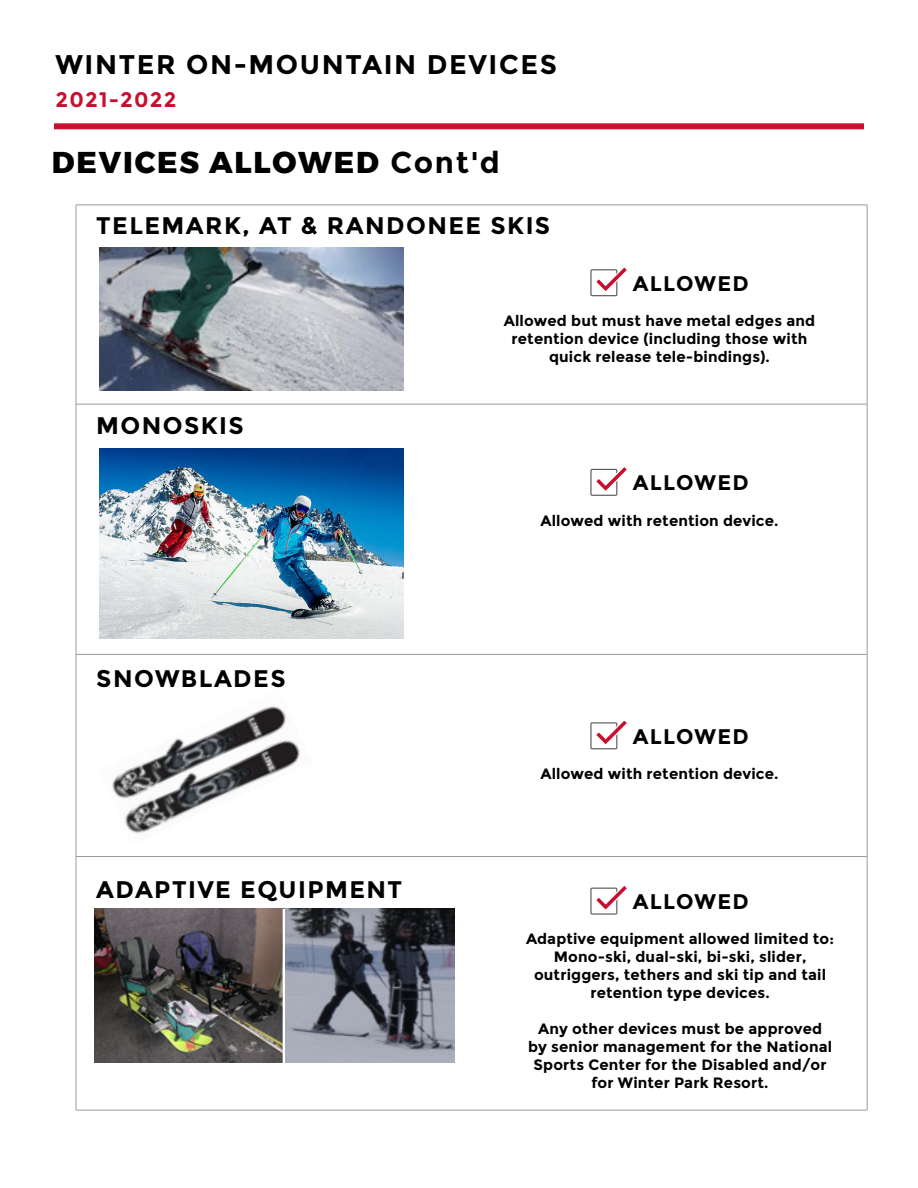
<style>
.page{position:relative;width:918px;height:1188px;background:#fff}
.page>*{position:absolute;margin:0;border:0;box-sizing:border-box;transform-origin:0 0}
.t1{font:800 30px "Montserrat";letter-spacing:.06em;color:#000}
.t2{font:700 27px "Montserrat";letter-spacing:.06em;color:#000}
.t3{font:700 24px "Montserrat";letter-spacing:.06em;color:#000}
.t4{font:700 21.15px "Montserrat";letter-spacing:.06em;color:#000}
.t5{font:700 21px "Montserrat";letter-spacing:.06em;color:#c8102e}
.t6{font:700 15px/18px "Montserrat";letter-spacing:.01em;color:#000;text-align:center}
.s1{font-weight:700}
</style>
<div class="page">
<div style="left:54px;top:123px;width:810px;height:6px;background:#c8102e"></div>
<hr style="left:76px;top:404px;width:791px;height:1px;background:#000">
<hr style="left:76px;top:654px;width:791px;height:1px;background:#000">
<hr style="left:76px;top:856px;width:791px;height:1px;background:#000">
<hr style="left:76px;top:1110px;width:791px;height:1px;background:#000">
<hr style="left:76px;top:205px;width:791px;height:1px;background:#000">
<hr style="left:76px;top:205px;width:1px;height:905px;background:#000">
<hr style="left:867px;top:205px;width:1px;height:905px;background:#000">
<div style="left:590px;top:269px;width:27px;height:27px;border:1px solid #5b5b5b"></div>
<svg style="left:594px;top:267px;width:33px;height:27px"></svg>
<img style="left:99px;top:248px;width:305px;height:142px">
<div style="left:590px;top:469px;width:27px;height:27px;border:1px solid #5b5b5b"></div>
<svg style="left:594px;top:467px;width:33px;height:26px"></svg>
<img style="left:99px;top:449px;width:305px;height:190px">
<div style="left:590px;top:722px;width:27px;height:27px;border:1px solid #5b5b5b"></div>
<svg style="left:594px;top:721px;width:33px;height:26px"></svg>
<img style="left:112px;top:706px;width:188px;height:128px">
<div style="left:590px;top:888px;width:27px;height:27px;border:1px solid #5b5b5b"></div>
<svg style="left:594px;top:886px;width:33px;height:26px"></svg>
<img style="left:95px;top:909px;width:188px;height:154px">
<svg style="left:285px;top:909px;width:1px;height:154px"></svg>
<img style="left:286px;top:909px;width:169px;height:154px">
<h2 class="t2" style="left:56px;top:49px;width:503px">WINTER ON-MOUNTAIN DEVICES</h2>
<h3 class="t5" style="left:56px;top:88px;width:123px">2021-2022</h3>
<h1 class="t1" style="left:52px;top:138px;width:449px">DEVICES ALLOWED <span class="s1">Cont'd</span></h1>
<h3 class="t3" style="left:96px;top:211px;width:456px">TELEMARK, AT &amp; RANDONEE SKIS</h3>
<h3 class="t3" style="left:96px;top:411px;width:149px">MONOSKIS</h3>
<h3 class="t3" style="left:96px;top:664px;width:191px">SNOWBLADES</h3>
<h3 class="t3" style="left:96px;top:875px;width:307px">ADAPTIVE EQUIPMENT</h3>
<h3 class="t4" style="left:633px;top:271px;width:117px">ALLOWED</h3>
<p class="t6" style="left:504px;top:312px;width:313px">Allowed but must have metal edges and retention device (including those with quick release tele-bindings).</p>
<h3 class="t4" style="left:633px;top:470px;width:117px">ALLOWED</h3>
<p class="t6" style="left:540px;top:511px;width:240px">Allowed with retention device.</p>
<h3 class="t4" style="left:633px;top:724px;width:117px">ALLOWED</h3>
<p class="t6" style="left:540px;top:765px;width:240px">Allowed with retention device.</p>
<h3 class="t4" style="left:633px;top:889px;width:117px">ALLOWED</h3>
<p class="t6" style="left:526px;top:930px;width:310px">Adaptive equipment allowed limited to:<br>Mono-ski, dual-ski, bi-ski, slider, outriggers, tethers and ski tip and tail retention type devices.</p>
<p class="t6" style="left:528px;top:1020px;width:306px">Any other devices must be approved by senior management for the National Sports Center for the Disabled and/or for Winter Park Resort.</p>
</div>
